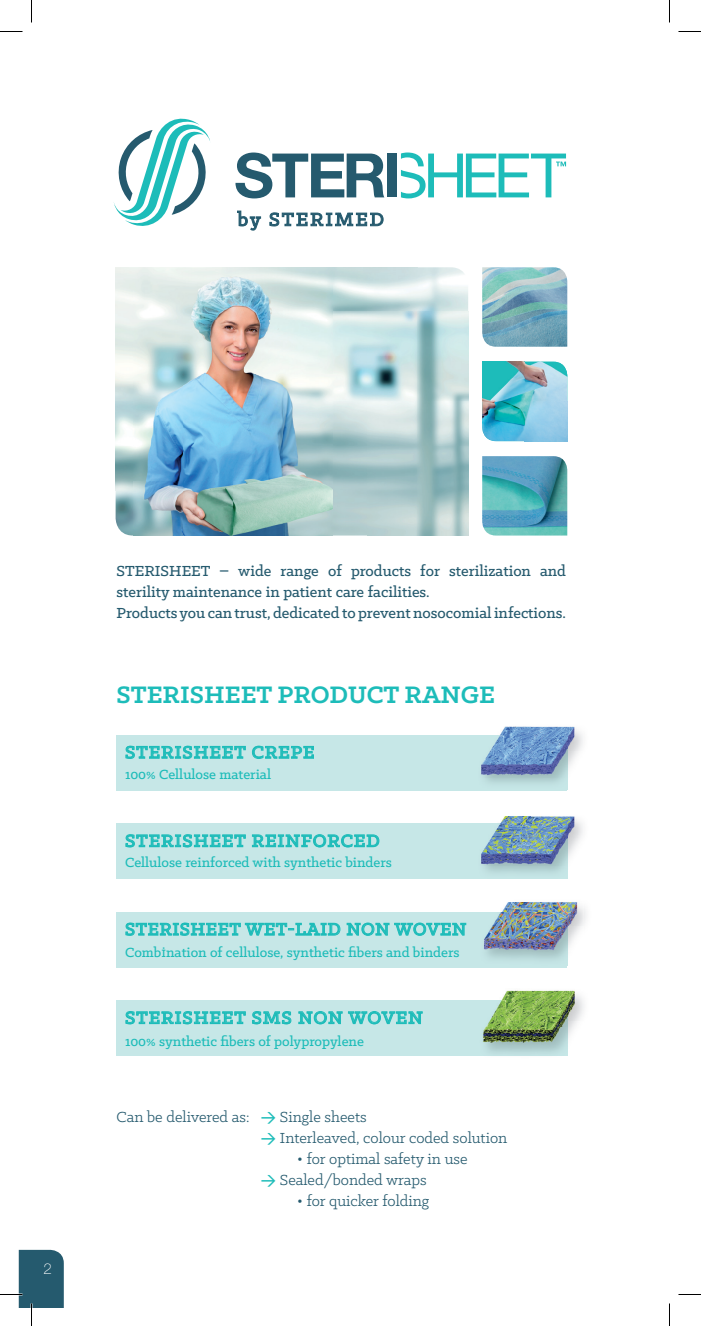
<style>
.page{position:relative;width:701px;height:1326px;background:#fff}
.page>*{position:absolute;margin:0;border:0;box-sizing:border-box;transform-origin:0 0}
.t1{font:700 27px "Klinic Slab";color:#1dbcb9}
.t2{font:500 19.5px "Klinic Slab";letter-spacing:.055em;color:#1dbcb9}
.t3{font:500 16.5px/21px "Klinic Slab";color:#255a6e}
.t4{font:16.5px/21px "Klinic Slab";color:#255a6e}
.t5{font:500 15px "Klinic Slab";color:#1dbcb9}
.t6{font:100 15px "Helvetica Neue LT Std";color:#fff}
.s1{font-family:"DIN";font-weight:500;font-size:15px;color:#1dbcb9}
</style>
<div class="page">
<img style="left:482px;top:267px;width:85px;height:80px">
<img style="left:482px;top:456px;width:85px;height:79px">
<img style="left:482px;top:362px;width:85px;height:79px">
<img style="left:116px;top:267px;width:18px;height:224px">
<img style="left:333px;top:267px;width:135px;height:224px">
<img style="left:116px;top:491px;width:18px;height:44px">
<img style="left:166px;top:535px;width:50px;height:1px">
<img style="left:216px;top:535px;width:51px;height:1px">
<img style="left:267px;top:535px;width:50px;height:1px">
<img style="left:333px;top:491px;width:135px;height:44px">
<img style="left:134px;top:267px;width:199px;height:268px">
<div style="left:117px;top:735px;width:450px;height:55px;background:#c6e7e7"></div>
<svg style="left:126px;top:746px;width:120px;height:13px"></svg>
<svg style="left:252px;top:746px;width:62px;height:13px"></svg>
<div style="left:117px;top:824px;width:450px;height:55px;background:#c6e7e7"></div>
<svg style="left:126px;top:834px;width:120px;height:13px"></svg>
<svg style="left:252px;top:834px;width:127px;height:13px"></svg>
<div style="left:117px;top:912px;width:450px;height:55px;background:#c6e7e7"></div>
<svg style="left:126px;top:923px;width:214px;height:13px"></svg>
<svg style="left:347px;top:923px;width:119px;height:13px"></svg>
<div style="left:117px;top:1000px;width:450px;height:56px;background:#c6e7e7"></div>
<svg style="left:126px;top:1011px;width:120px;height:13px"></svg>
<svg style="left:252px;top:1011px;width:39px;height:13px"></svg>
<svg style="left:298px;top:1011px;width:44px;height:13px"></svg>
<svg style="left:348px;top:1011px;width:74px;height:13px"></svg>
<img style="left:481px;top:735px;width:86px;height:42px">
<img style="left:500px;top:726px;width:31px;height:9px">
<img style="left:531px;top:726px;width:52px;height:26px">
<img style="left:567px;top:752px;width:11px;height:25px">
<img style="left:481px;top:824px;width:50px;height:42px">
<img style="left:478px;top:816px;width:53px;height:8px">
<img style="left:531px;top:816px;width:52px;height:50px">
<img style="left:567px;top:908px;width:19px;height:58px">
<img style="left:484px;top:912px;width:83px;height:47px">
<img style="left:502px;top:902px;width:30px;height:10px">
<img style="left:532px;top:902px;width:52px;height:25px">
<img style="left:567px;top:927px;width:17px;height:25px">
<img style="left:483px;top:1000px;width:84px;height:53px">
<img style="left:502px;top:990px;width:30px;height:10px">
<img style="left:532px;top:990px;width:52px;height:32px">
<img style="left:567px;top:1022px;width:10px;height:33px">
<svg style="left:114px;top:118px;width:96px;height:108px"></svg>
<svg style="left:235px;top:153px;width:149px;height:45px"></svg>
<div style="left:387px;top:154px;width:10px;height:43px;background:#255a6e"></div>
<svg style="left:237px;top:210px;width:24px;height:21px"></svg>
<svg style="left:269px;top:212px;width:115px;height:15px"></svg>
<svg style="left:401px;top:152px;width:165px;height:46px"></svg>
<svg style="left:0;top:31px;width:22px;height:1px"></svg>
<svg style="left:678px;top:31px;width:23px;height:1px"></svg>
<svg style="left:678px;top:1294px;width:23px;height:1px"></svg>
<svg style="left:31px;top:0;width:1px;height:23px"></svg>
<svg style="left:0;top:1250px;width:64px;height:76px"></svg>
<svg style="left:669px;top:0;width:1px;height:23px"></svg>
<svg style="left:669px;top:1303px;width:1px;height:23px"></svg>
<p class="t6" style="left:44px;top:1260px;width:10px">2</p>
<p class="t3" style="left:117px;top:560px;width:451px">STERISHEET – wide range of products for sterilization and sterility maintenance in patient care facilities.<br>Products you can trust, dedicated to prevent nosocomial infections.</p>
<h1 class="t1" style="left:117px;top:677px;width:380px">STERISHEET PRODUCT RANGE</h1>
<p class="t2" style="left:125px;top:740px;width:191px">STERISHEET CREPE</p>
<p class="t5" style="left:125px;top:765px;width:147px">100% Cellulose material</p>
<p class="t2" style="left:125px;top:828px;width:256px">STERISHEET REINFORCED</p>
<p class="t5" style="left:125px;top:853px;width:268px">Cellulose reinforced with synthetic binders</p>
<p class="t2" style="left:125px;top:916px;width:343px">STERISHEET WET-LAID NON WOVEN</p>
<p class="t5" style="left:125px;top:943px;width:336px">Combİnation of cellulose, synthetic fibers and binders</p>
<p class="t2" style="left:125px;top:1005px;width:299px">STERISHEET SMS NON WOVEN</p>
<p class="t5" style="left:125px;top:1031px;width:240px">100% synthetic fibers of polypropylene</p>
<p class="t4" style="left:261px;top:1106px;width:248px;text-indent:-144px">Can be delivered as: <span class="s1">&gt;</span> Single sheets<br><span class="s1">&gt;</span> Interleaved, colour coded solution</p>
<p class="t4" style="left:261px;top:1148px;width:208px;text-indent:36px">• for optimal safety in use <span class="s1">&gt;</span> Sealed/bonded wraps</p>
<p class="t4" style="left:297px;top:1190px;width:134px">• for quicker folding</p>
</div>
